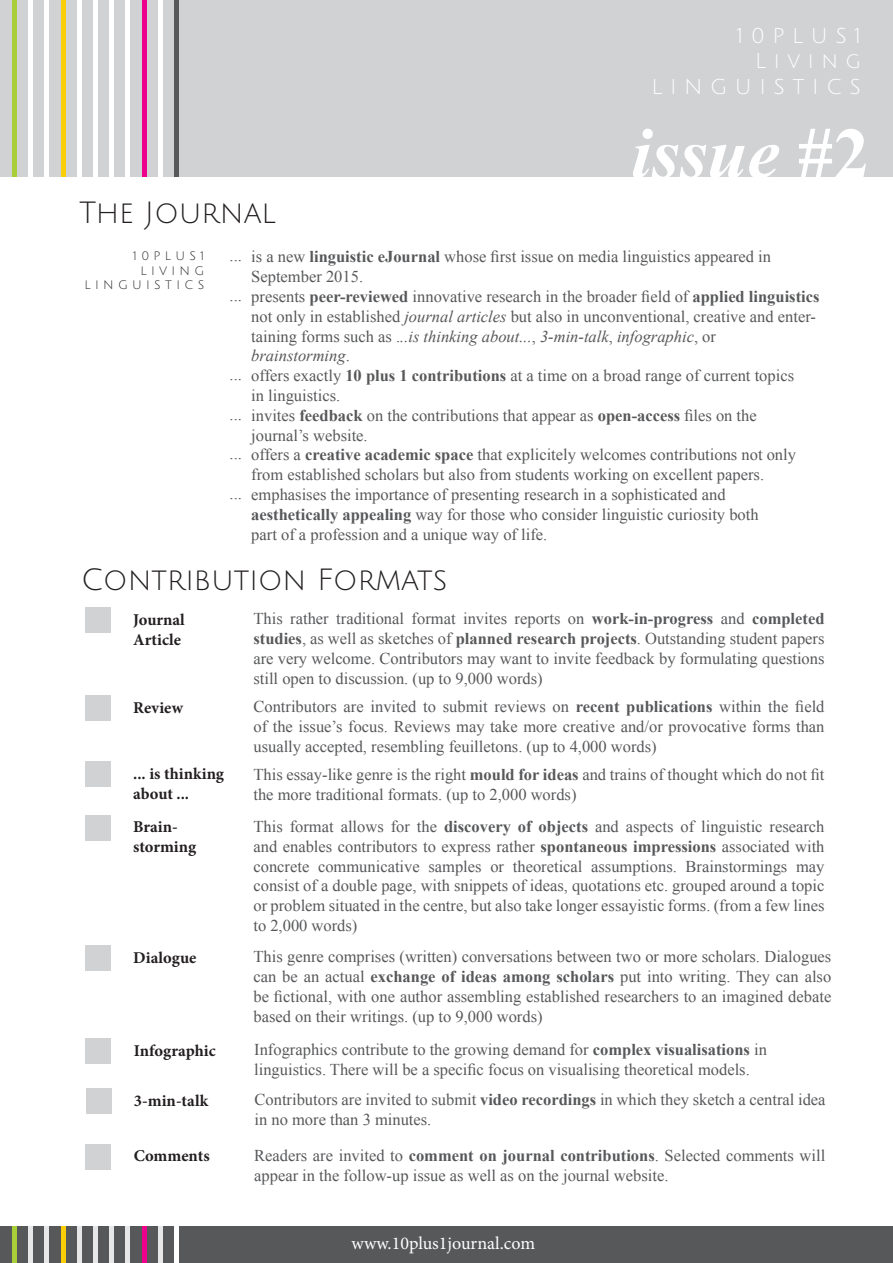
<style>
.page{position:relative;width:893px;height:1263px;background:#fff}
.page>*{position:absolute;margin:0;border:0;box-sizing:border-box;transform-origin:0 0}
.t1{font:italic 700 72px "Times New Roman";color:#fff}
.t2{font:30px "Julius Sans One";color:#231f20}
.t3{font:21px "Julius Sans One";color:#fff}
.t4{font:18px "Minion Pro";color:#fff}
.t5{font:16.5px/19.8px "Times New Roman";color:#57585a}
.t6{font:700 16.5px "Minion Pro";color:#231f20}
.t7{font:italic 16.5px "Times New Roman";color:#57585a}
.t8{font:12px "Julius Sans One";color:#231f20}
.s1{font-style:normal}
.s2{font-weight:700}
.s3{font-style:italic}
</style>
<div class="page">
<div style="left:0;top:1227px;width:893px;height:36px;background:#57585a"></div>
<div style="left:0;top:0;width:893px;height:176px;background:#d1d2d4"></div>
<hr style="left:77px;top:0;width:4px;height:176px;background:#fff">
<div style="left:93px;top:0;width:5px;height:176px;background:#fff"></div>
<hr style="left:110px;top:0;width:4px;height:176px;background:#fff">
<hr style="left:126px;top:0;width:4px;height:176px;background:#fff">
<hr style="left:12px;top:0;width:4px;height:176px;background:#a8cf38">
<div style="left:28px;top:0;width:5px;height:176px;background:#fff"></div>
<hr style="left:45px;top:0;width:4px;height:176px;background:#fff">
<hr style="left:61px;top:0;width:4px;height:176px;background:#fcce08">
<hr style="left:142px;top:0;width:4px;height:176px;background:#ec008c">
<hr style="left:158px;top:0;width:4px;height:176px;background:#fff">
<hr style="left:175px;top:0;width:4px;height:176px;background:#57585a">
<hr style="left:77px;top:1227px;width:4px;height:36px;background:#e7e7e8">
<div style="left:93px;top:1227px;width:5px;height:36px;background:#e7e7e8"></div>
<hr style="left:110px;top:1227px;width:4px;height:36px;background:#e7e7e8">
<hr style="left:126px;top:1227px;width:4px;height:36px;background:#e7e7e8">
<hr style="left:12px;top:1227px;width:4px;height:36px;background:#a8cf38">
<div style="left:28px;top:1227px;width:5px;height:36px;background:#e7e7e8"></div>
<hr style="left:45px;top:1227px;width:4px;height:36px;background:#e7e7e8">
<hr style="left:61px;top:1227px;width:4px;height:36px;background:#fcce08">
<hr style="left:142px;top:1227px;width:4px;height:36px;background:#ec008c">
<hr style="left:158px;top:1227px;width:4px;height:36px;background:#e7e7e8">
<hr style="left:175px;top:1227px;width:4px;height:36px;background:#fff">
<div style="left:85px;top:607px;width:25px;height:26px;background:#d1d2d4"></div>
<div style="left:85px;top:696px;width:25px;height:25px;background:#d1d2d4"></div>
<div style="left:85px;top:945px;width:25px;height:26px;background:#d1d2d4"></div>
<div style="left:85px;top:761px;width:25px;height:25px;background:#d1d2d4"></div>
<div style="left:85px;top:815px;width:25px;height:26px;background:#d1d2d4"></div>
<div style="left:86px;top:1039px;width:25px;height:25px;background:#d1d2d4"></div>
<div style="left:86px;top:1089px;width:25px;height:25px;background:#d1d2d4"></div>
<div style="left:86px;top:1144px;width:25px;height:25px;background:#d1d2d4"></div>
<p class="t3" style="left:737px;top:25px;width:126px">1 0 P L U S 1</p>
<p class="t3" style="left:755px;top:50px;width:107px">L i v i n g</p>
<p class="t3" style="left:651px;top:75px;width:211px">L I N G U I S T I C S</p>
<p class="t1" style="left:631px;top:103px;width:240px">issue <span class="s1">#2</span></p>
<p class="t2" style="left:79px;top:197px;width:198px">The Journal</p>
<p class="t5" style="left:251px;top:247px;width:521px">is a new <span class="s2">linguistic eJournal</span> whose first issue on media linguistics appeared in</p>
<p class="t5" style="left:251px;top:266px;width:113px">September 2015.</p>
<p class="t5" style="left:251px;top:286px;width:570px">presents <span class="s2">peer-reviewed</span> innovative research in the broader field of <span class="s2">applied linguistics </span>not only in established <span class="s3">journal articles</span> but also in unconventional, creative and enter&shy;taining forms such as .<span class="s3">..is thinking about...</span>, <span class="s3">3-min-talk</span>, <span class="s3">infographic</span>, or</p>
<p class="t7" style="left:251px;top:344px;width:100px">brainstorming<span class="s1">.</span></p>
<p class="t5" style="left:251px;top:365px;width:544px">offers exactly <span class="s2">10 plus 1 contributions</span> at a time on a broad range of current topics</p>
<p class="t5" style="left:251px;top:385px;width:90px">in linguistics.</p>
<p class="t5" style="left:251px;top:405px;width:507px">invites <span class="s2">feedback</span> on the contributions that appear as <span class="s2">open-access</span> files on the</p>
<p class="t5" style="left:251px;top:425px;width:118px">journal’s website.</p>
<p class="t5" style="left:251px;top:445px;width:546px">offers a <span class="s2">creative academic space</span> that explicitely welcomes contributions not only from established scholars but also from students working on excellent papers.</p>
<p class="t5" style="left:251px;top:484px;width:476px">emphasises the importance of presenting research in a sophisticated and</p>
<p class="t5" style="left:251px;top:504px;width:509px"><span class="s2">aesthetically appealing</span> way for those who consider linguistic curiosity both</p>
<p class="t5" style="left:251px;top:524px;width:298px">part of a profession and a unique way of life.</p>
<p class="t8" style="left:133px;top:250px;width:73px">1 0 P L U S 1</p>
<p class="t8" style="left:140px;top:264px;width:65px">L I V I N G</p>
<p class="t8" style="left:84px;top:279px;width:121px">L I N G U I S T I C S</p>
<p class="t5" style="left:230px;top:246px;width:14px">...</p>
<p class="t5" style="left:230px;top:285px;width:14px">...</p>
<p class="t5" style="left:230px;top:364px;width:14px">...</p>
<p class="t5" style="left:230px;top:404px;width:14px">...</p>
<p class="t5" style="left:230px;top:444px;width:14px">...</p>
<p class="t5" style="left:230px;top:483px;width:14px">...</p>
<p class="t2" style="left:81px;top:564px;width:367px">Contribution Formats</p>
<p class="t5" style="left:253px;top:608px;width:573px;text-align:justify">This rather traditional format invites reports on <span class="s2">work-in-progress</span> and <span class="s2">completed studies</span>, as well as sketches of <span class="s2">planned research projects</span>. Outstanding student papers are very welcome. Contributors may want to invite feedback by formulating questions still open to discussion. (up to 9,000 words)</p>
<p class="t6" style="left:133px;top:608px;width:53px">Journal</p>
<p class="t6" style="left:133px;top:628px;width:49px">Article</p>
<p class="t6" style="left:133px;top:696px;width:51px">Review</p>
<p class="t5" style="left:253px;top:697px;width:573px;text-align:justify">Contributors are invited to submit reviews on <span class="s2">recent publications</span> within the field of the issue’s focus. Reviews may take more creative and/or provocative forms than usually accepted, resembling feuilletons. (up to 4,000 words)</p>
<p class="t6" style="left:133px;top:762px;width:92px">... is thinking</p>
<p class="t6" style="left:133px;top:782px;width:57px">about ...</p>
<p class="t5" style="left:253px;top:764px;width:572px">This essay-like genre is the right <span class="s2">mould for ideas</span> and trains of thought which do not fit the more traditional formats. (up to 2,000 words)</p>
<p class="t6" style="left:133px;top:815px;width:46px">Brain-</p>
<p class="t6" style="left:133px;top:835px;width:64px">storming</p>
<p class="t5" style="left:253px;top:816px;width:573px;text-align:justify">This format allows for the <span class="s2">discovery of objects</span> and aspects of linguistic research and enables contributors to express rather <span class="s2">spontaneous impressions</span> associated with concrete communicative samples or theoretical assumptions. Brainstormings may consist of a double page, with snippets of ideas, quotations etc. grouped around a topic or problem situated in the centre, but also take longer essayistic forms. (from a few lines to 2,000 words)</p>
<p class="t6" style="left:133px;top:946px;width:65px">Dialogue</p>
<p class="t5" style="left:253px;top:946px;width:579px;text-align:justify">This genre comprises (written) conversations between two or more scholars. Dialogues can be an actual <span class="s2">exchange of ideas among scholars</span> put into writing. They can also be fictional, with one author assembling established researchers to an imagined debate based on their writings. (up to 9,000 words)</p>
<p class="t6" style="left:134px;top:1039px;width:83px">Infographic</p>
<p class="t5" style="left:254px;top:1040px;width:514px">Infographics contribute to the growing demand for <span class="s2">complex visualisations</span> in</p>
<p class="t5" style="left:254px;top:1059px;width:497px">linguistics. There will be a specific focus on visualising theoretical models.</p>
<p class="t6" style="left:134px;top:1089px;width:76px">3-min-talk</p>
<p class="t5" style="left:254px;top:1090px;width:573px">Contributors are invited to submit <span class="s2">video recordings</span> in which they sketch a central idea in no more than 3 minutes.</p>
<p class="t6" style="left:134px;top:1144px;width:78px">Comments</p>
<p class="t5" style="left:254px;top:1145px;width:573px">Readers are invited to <span class="s2">comment on journal contributions</span>. Selected comments will appear in the follow-up issue as well as on the journal website.</p>
<p class="t4" style="left:351px;top:1231px;width:185px">www.10plus1journal.com</p>
</div>
